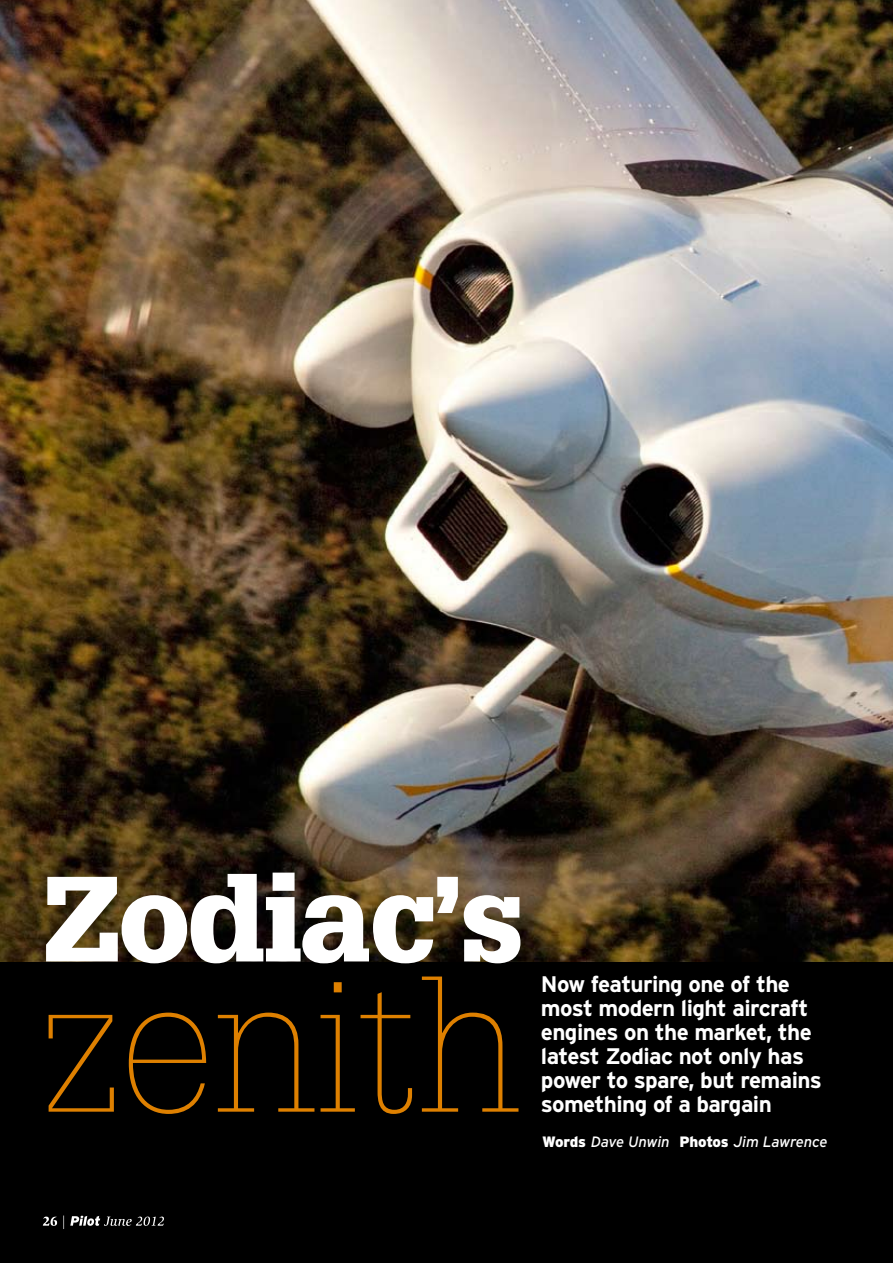
<style>
.page{position:relative;width:893px;height:1263px;background:#000}
.page>*{position:absolute;margin:0;border:0;box-sizing:border-box;transform-origin:0 0}
.t1{font:100 188.7px "Glypha";letter-spacing:-.01em;color:#de8000}
.t2{font:900 118.2px "Glypha";letter-spacing:-.025em;color:#fff}
.t3{font:700 22.5px/24px "Interstate";letter-spacing:-.025em;color:#fff}
.t4{font:italic 15px "Interstate";letter-spacing:-.01em;color:#fff}
.s1{font-weight:900;font-style:normal}
</style>
<div class="page">
<img style="left:0;top:0;width:893px;height:962px">
<svg style="left:43px;top:1215px;width:121px;height:14px"></svg>
<h2 class="t2" style="left:43px;top:848px;width:483px">Zodiac’s</h2>
<h1 class="t1" style="left:39px;top:935px;width:485px">zenith</h1>
<p class="t3" style="left:541px;top:972px;width:283px">Now featuring one of the most modern light aircraft engines on the market, the latest Zodiac not only has power to spare, but remains something of a bargain</p>
<p class="t4" style="left:542px;top:1133px;width:287px"><span class="s1">Words</span> Dave Unwin <span class="s1">Photos</span> Jim Lawrence</p>
</div>
